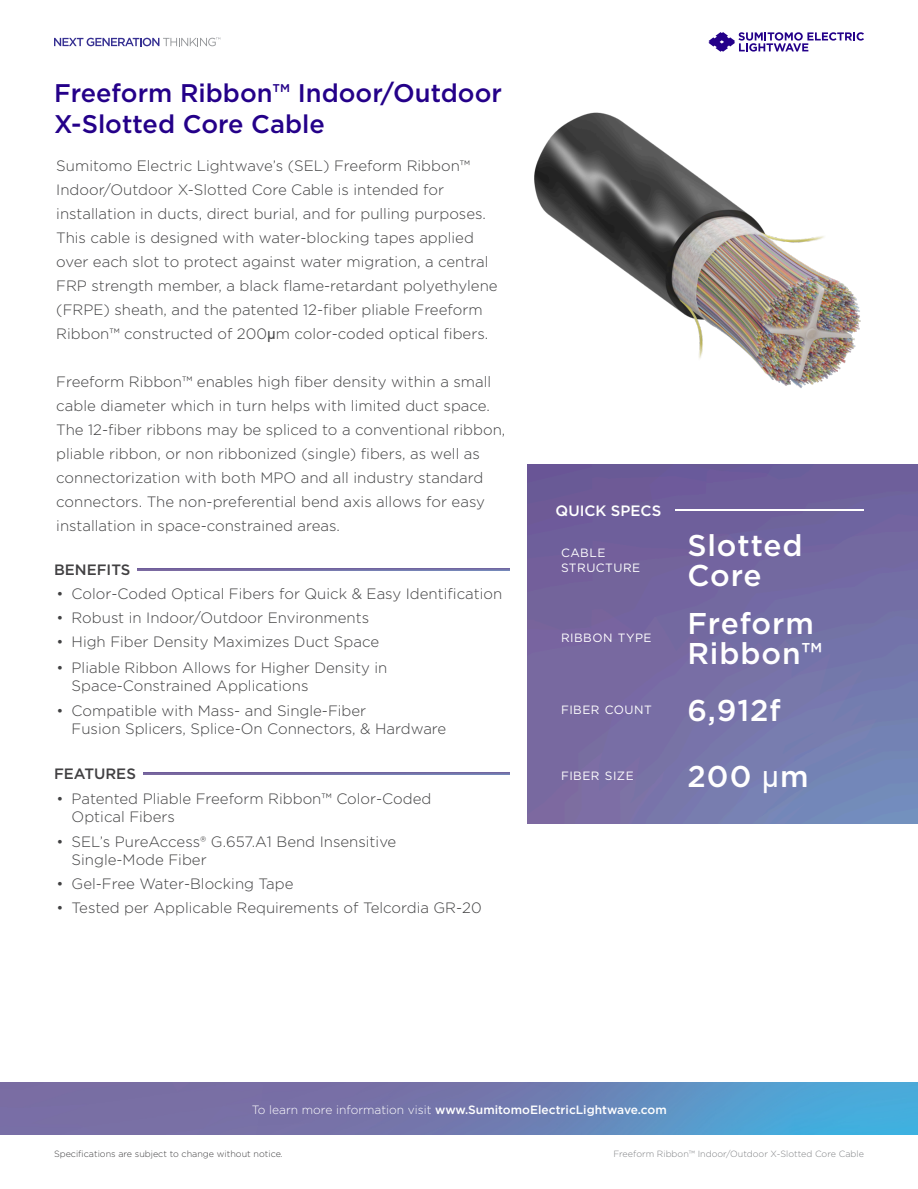
<style>
.page{position:relative;width:918px;height:1189px;background:#fff}
.page>*{position:absolute;margin:0;border:0;box-sizing:border-box;transform-origin:0 0}
.t1{font:500 30px/30px "Gotham";letter-spacing:.03em;color:#fff}
.t2{font:500 25.5px/31.5px "Gotham";color:#240089}
.t3{font:300 15px/24px "Gotham";color:#414142}
.t4{font:500 15px "Gotham";color:#414042}
.t5{font:500 15px "Gotham";color:#fff}
.t6{font:500 12px "Gotham";color:#fff}
.t7{font:12px/15px "Gotham";letter-spacing:.04em;color:#fff}
.t8{font:300 9px "Gotham";color:#808285}
.t9{font:300 9px "Gotham";color:#414042}
.s1{font-family:"Arial";font-weight:400}
.s2{font-weight:300}
</style>
<div class="page">
<img style="left:0;top:1082px;width:918px;height:52px">
<img style="left:527px;top:464px;width:391px;height:359px">
<img style="left:144px;top:772px;width:365px;height:2px">
<hr style="left:675px;top:509px;width:189px;height:2px;background:#fff">
<svg style="left:708px;top:32px;width:156px;height:20px"></svg>
<svg style="left:54px;top:37px;width:166px;height:9px"></svg>
<img style="left:534px;top:112px;width:327px;height:276px">
<img style="left:138px;top:568px;width:371px;height:2px">
<h2 class="t2" style="left:54px;top:78px;width:449px">Freeform Ribbon™ Indoor/Outdoor<br>X-Slotted Core Cable</h2>
<p class="t3" style="left:56px;top:154px;width:443px">Sumitomo Electric Lightwave’s (SEL) Freeform Ribbon™ Indoor/Outdoor X-Slotted Core Cable is intended for installation in ducts, direct burial, and for pulling purposes.<br>This cable is designed with water-blocking tapes applied over each slot to protect against water migration, a central FRP strength member, a black flame-retardant polyethylene (FRPE) sheath, and the patented 12-fiber pliable Freeform Ribbon™ constructed of 200<span class="s1">μ</span>m color-coded optical fibers.</p>
<p class="t3" style="left:56px;top:370px;width:451px">Freeform Ribbon™ enables high fiber density within a small cable diameter which in turn helps with limited duct space.<br>The 12-fiber ribbons may be spliced to a conventional ribbon, pliable ribbon, or non ribbonized (single) fibers, as well as connectorization with both MPO and all industry standard connectors. The non-preferential bend axis allows for easy installation in space-constrained areas.</p>
<p class="t4" style="left:54px;top:563px;width:78px">BENEFITS</p>
<p class="t3" style="left:57px;top:582px;width:447px">• Color-Coded Optical Fibers for Quick &amp; Easy Identification</p>
<p class="t3" style="left:57px;top:606px;width:314px">• Robust in Indoor/Outdoor Environments</p>
<p class="t3" style="left:57px;top:630px;width:324px">• High Fiber Density Maximizes Duct Space</p>
<p class="t3" style="left:72px;top:659px;width:317px;line-height:18px;text-indent:-15px">• Pliable Ribbon Allows for Higher Density in<br>Space-Constrained Applications</p>
<p class="t3" style="left:72px;top:702px;width:376px;line-height:18px;text-indent:-15px">• Compatible with Mass- and Single-Fiber<br>Fusion Splicers, Splice-On Connectors, &amp; Hardware</p>
<p class="t4" style="left:54px;top:766px;width:83px">FEATURES</p>
<p class="t3" style="left:72px;top:790px;width:361px;line-height:18px;text-indent:-15px">• Patented Pliable Freeform Ribbon™ Color-Coded<br>Optical Fibers</p>
<p class="t3" style="left:72px;top:833px;width:326px;line-height:18px;text-indent:-15px">• SEL’s PureAccess® G.657.A1 Bend Insensitive<br>Single-Mode Fiber</p>
<p class="t3" style="left:57px;top:872px;width:238px">• Gel-Free Water-Blocking Tape</p>
<p class="t3" style="left:57px;top:896px;width:427px">• Tested per Applicable Requirements of Telcordia GR-20</p>
<p class="t5" style="left:556px;top:503px;width:107px">QUICK SPECS</p>
<p class="t7" style="left:561px;top:545px;width:81px">CABLE<br>STRUCTURE</p>
<p class="t7" style="left:561px;top:631px;width:92px">RIBBON TYPE</p>
<h1 class="t1" style="left:687px;top:531px;width:117px">Slotted<br>Core</h1>
<h1 class="t1" style="left:687px;top:609px;width:136px">Freform<br>Ribbon™</h1>
<p class="t7" style="left:561px;top:703px;width:92px">FIBER COUNT</p>
<h1 class="t1" style="left:687px;top:696px;width:95px">6,912f</h1>
<p class="t7" style="left:561px;top:769px;width:74px">FIBER SIZE</p>
<h1 class="t1" style="left:687px;top:762px;width:123px">200 <span class="s1">μ</span>m</h1>
<p class="t6" style="left:252px;top:1103px;width:417px"><span class="s2">To learn more information visit</span> www.SumitomoElectricLightwave.com</p>
<p class="t8" style="left:613px;top:1150px;width:252px">Freeform Ribbon™ Indoor/Outdoor X-Slotted Core Cable</p>
<p class="t9" style="left:54px;top:1150px;width:230px">Specifications are subject to change without notice.</p>
</div>
